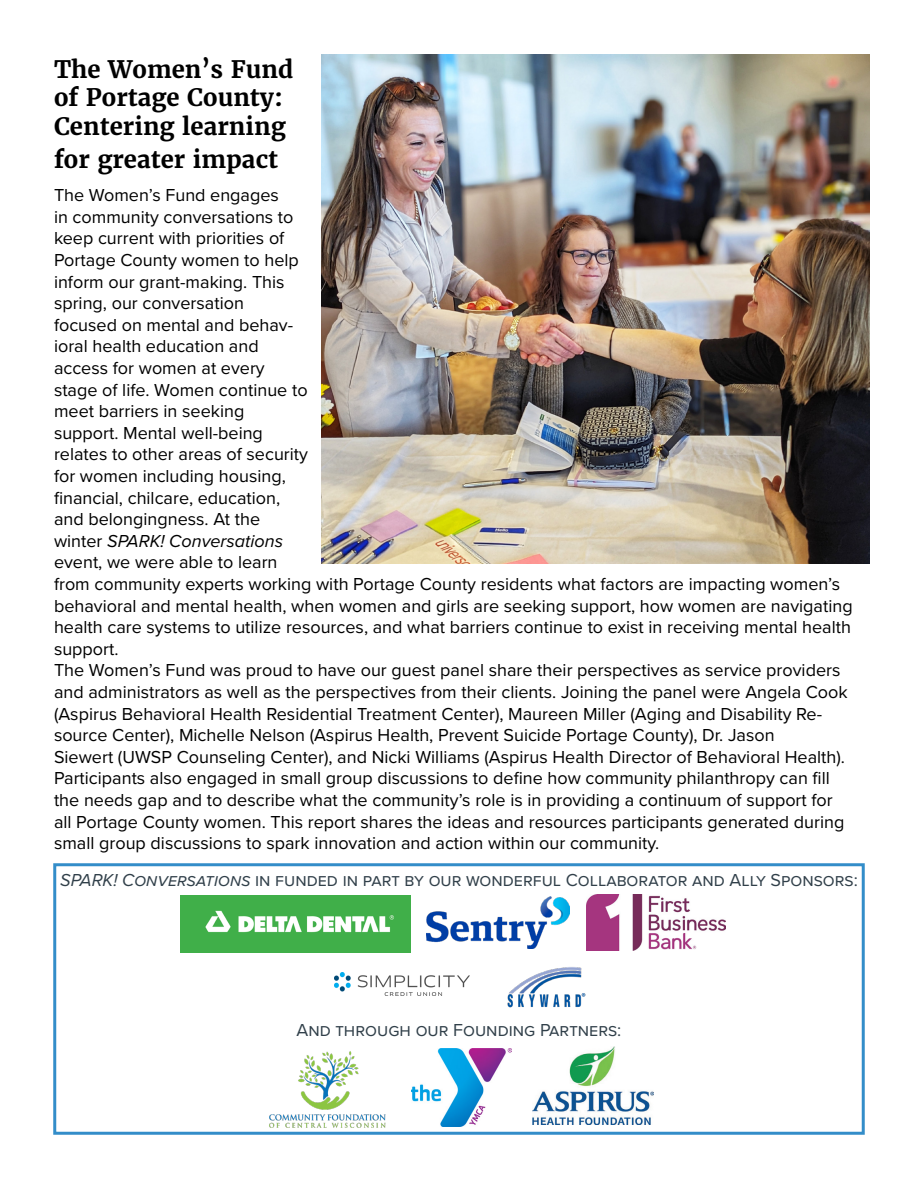
<style>
.page{position:relative;width:918px;height:1188px;background:#fff}
.page>*{position:absolute;margin:0;border:0;box-sizing:border-box;transform-origin:0 0}
.t1{font:700 24px/28.8px "Merriweather";color:#000}
.t2{font:18px/21.6px "Proxima Nova";color:#000}
.t3{font:18px "Proxima Nova";color:#31404a}
.s1{font-style:italic}
</style>
<div class="page">
<img style="left:321px;top:54px;width:549px;height:510px">
<img style="left:180px;top:895px;width:231px;height:58px">
<img style="left:427px;top:897px;width:142px;height:51px">
<img style="left:586px;top:895px;width:139px;height:55px">
<img style="left:334px;top:973px;width:135px;height:22px">
<img style="left:507px;top:967px;width:79px;height:41px">
<img style="left:411px;top:1049px;width:100px;height:77px">
<img style="left:533px;top:1046px;width:121px;height:78px">
<img style="left:269px;top:1051px;width:117px;height:77px">
<div style="left:53px;top:863px;width:812px;height:272px;border:3px solid #338dc9"></div>
<p class="t1" style="left:54px;top:54px;width:241px">The Women’s Fund of Portage County:</p>
<p class="t1" style="left:54px;top:110px;width:233px;line-height:32.4px">Centering learning for greater impact</p>
<p class="t2" style="left:54px;top:184px;width:246px">The Women’s Fund engages<br>in community conversations to keep current with priorities of<br>Portage County women to help inform our grant-making. This spring, our conversation</p>
<p class="t2" style="left:54px;top:313px;width:241px">focused on mental and behav&shy;ioral health education and</p>
<p class="t2" style="left:54px;top:356px;width:255px">access for women at every stage of life. Women continue to meet barriers in seeking</p>
<p class="t2" style="left:54px;top:421px;width:210px">support. Mental well-being</p>
<p class="t2" style="left:54px;top:443px;width:256px">relates to other areas of security for women including housing,</p>
<p class="t2" style="left:54px;top:486px;width:228px">financial, chilcare, education, and belongingness. At the</p>
<p class="t2" style="left:54px;top:529px;width:800px">winter <span class="s1">SPARK! Conversations<br></span>event, we were able to learn<br>from community experts working with Portage County residents what factors are impacting women’s behavioral and mental health, when women and girls are seeking support, how women are navigating health care systems to utilize resources, and what barriers continue to exist in receiving mental health support.</p>
<p class="t2" style="left:54px;top:659px;width:795px">The Women’s Fund was proud to have our guest panel share their perspectives as service providers and administrators as well as the perspectives from their clients. Joining the panel were Angela Cook (Aspirus Behavioral Health Residential Treatment Center), Maureen Miller (Aging and Disability Re&shy;source Center), Michelle Nelson (Aspirus Health, Prevent Suicide Portage County), Dr. Jason</p>
<p class="t2" style="left:54px;top:745px;width:793px">Siewert (UWSP Counseling Center), and Nicki Williams (Aspirus Health Director of Behavioral Health).</p>
<p class="t2" style="left:54px;top:767px;width:792px">Participants also engaged in small group discussions to define how community philanthropy can fill the needs gap and to describe what the community’s role is in providing a continuum of support for all Portage County women. This report shares the ideas and resources participants generated during small group discussions to spark innovation and action within our community.</p>
<p class="t3" style="left:60px;top:866px;width:799px"><span class="s1">SPARK! Conversations</span> in funded in part by our wonderful Collaborator and Ally Sponsors:</p>
<p class="t3" style="left:297px;top:1016px;width:326px">And through our Founding Partners:</p>
</div>
